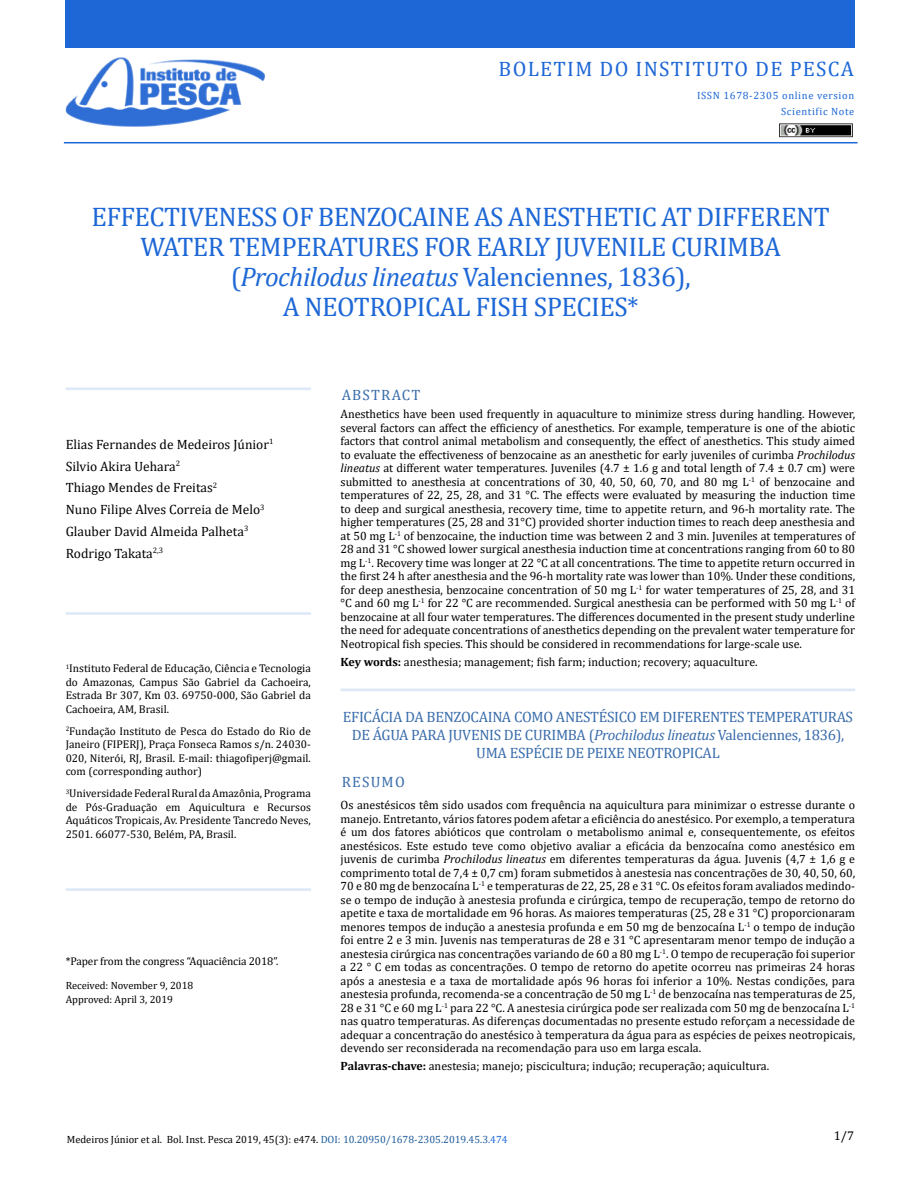
<style>
.page{position:relative;width:918px;height:1188px;background:#fff}
.page>*{position:absolute;margin:0;border:0;box-sizing:border-box;transform-origin:0 0}
.t1{font:27px/30px "Cambria";letter-spacing:-.02em;color:#1d67d6;text-align:center}
.t2{font:21px "Cambria";letter-spacing:.06em;color:#1d67d6}
.t3{font:15px/18px "Cambria";letter-spacing:-.02em;color:#396cab;text-align:center}
.t4{font:15px "Cambria";letter-spacing:.08em;color:#396cab}
.t5{font:13.5px/21.8px "Cambria";color:#000}
.t6{font:12.75px "Cambria";color:#000}
.t7{font:12px/13.5px "Cambria";color:#000;text-align:justify}
.t8{font:11.25px/13.5px "Cambria";color:#000;text-align:justify}
.t9{font:10.5px/13.2px "Cambria";color:#000}
.t10{font:10.5px/16px "Cambria";letter-spacing:.06em;color:#1d67d6;text-align:right}
.s1{font-style:italic}
.s2{font-weight:700}
.s3{color:#215e9e}
.s4{color:#1d67d6}
</style>
<div class="page">
<div style="left:65px;top:0;width:790px;height:47px;background:#1d67d6"></div>
<hr style="left:64px;top:142px;width:794px;height:1px;background:#1d67d6">
<img style="left:65px;top:57px;width:200px;height:70px">
<img style="left:779px;top:123px;width:74px;height:15px">
<hr style="left:66px;top:388px;width:245px;height:2px;background:#dee9f7">
<hr style="left:66px;top:612px;width:245px;height:3px;background:#dee9f7">
<hr style="left:66px;top:888px;width:245px;height:3px;background:#dee9f7">
<hr style="left:341px;top:689px;width:514px;height:2px;background:#dee9f7">
<h2 class="t2" style="left:499px;top:56px;width:357px">BOLETIM DO INSTITUTO DE PESCA</h2>
<p class="t10" style="left:697px;top:87px;width:159px">ISSN 1678-2305 online version<br>Scientific Note</p>
<h1 class="t1" style="left:92px;top:202px;width:740px">EFFECTIVENESS OF BENZOCAINE AS ANESTHETIC AT DIFFERENT WATER TEMPERATURES FOR EARLY JUVENILE CURIMBA (<span class="s1">Prochilodus lineatus</span> Valenciennes, 1836),<br>A NEOTROPICAL FISH SPECIES*</h1>
<p class="t5" style="left:66px;top:433px;width:209px">Elias Fernandes de Medeiros Júnior<sup>1<br></sup>Silvio Akira Uehara<sup>2<br></sup>Thiago Mendes de Freitas<sup>2<br></sup>Nuno Filipe Alves Correia de Melo<sup>3<br></sup>Glauber David Almeida Palheta<sup>3<br></sup>Rodrigo Takata<sup>2,3</sup></p>
<p class="t8" style="left:66px;top:662px;width:247px"><sup>1</sup>Instituto Federal de Educação, Ciência e Tecnologia do Amazonas, Campus São Gabriel da Cachoeira, Estrada Br 307, Km 03. 69750-000, São Gabriel da Cachoeira, AM, Brasil.</p>
<p class="t8" style="left:66px;top:724px;width:247px"><sup>2</sup>Fundação Instituto de Pesca do Estado do Rio de Janeiro (FIPERJ), Praça Fonseca Ramos s/n. 24030- 020, Niterói, RJ, Brasil. E-mail: thiagofiperj@gmail. com (corresponding author)</p>
<p class="t8" style="left:66px;top:787px;width:247px"><sup>3</sup>Universidade Federal Rural da Amazônia, Programa de Pós-Graduação em Aquicultura e Recursos Aquáticos Tropicais, Av. Presidente Tancredo Neves, 2501. 66077-530, Belém, PA, Brasil.</p>
<p class="t8" style="left:66px;top:955px;width:214px">*Paper from the congress “Aquaciência 2018”.</p>
<p class="t9" style="left:66px;top:979px;width:129px">Received: November 9, 2018<br>Approved: April 3, 2019</p>
<p class="t4" style="left:342px;top:386px;width:80px">ABSTRACT</p>
<p class="t7" style="left:341px;top:407px;width:516px">Anesthetics have been used frequently in aquaculture to minimize stress during handling. However, several factors can affect the efficiency of anesthetics. For example, temperature is one of the abiotic factors that control animal metabolism and consequently, the effect of anesthetics. This study aimed to evaluate the effectiveness of benzocaine as an anesthetic for early juveniles of curimba <span class="s1">Prochilodus lineatus</span> at different water temperatures. Juveniles (4.7 ± 1.6 g and total length of 7.4 ± 0.7 cm) were submitted to anesthesia at concentrations of 30, 40, 50, 60, 70, and 80 mg L<sup>-1</sup> of benzocaine and temperatures of 22, 25, 28, and 31 °C. The effects were evaluated by measuring the induction time to deep and surgical anesthesia, recovery time, time to appetite return, and 96-h mortality rate. The higher temperatures (25, 28 and 31°C) provided shorter induction times to reach deep anesthesia and at 50 mg L<sup>-1</sup> of benzocaine, the induction time was between 2 and 3 min. Juveniles at temperatures of 28 and 31 °C showed lower surgical anesthesia induction time at concentrations ranging from 60 to 80 mg L<sup>-1</sup>. Recovery time was longer at 22 °C at all concentrations. The time to appetite return occurred in the first 24 h after anesthesia and the 96-h mortality rate was lower than 10%. Under these conditions, for deep anesthesia, benzocaine concentration of 50 mg L<sup>-1</sup> for water temperatures of 25, 28, and 31 °C and 60 mg L<sup>-1</sup> for 22 °C are recommended. Surgical anesthesia can be performed with 50 mg L<sup>-1</sup> of benzocaine at all four water temperatures. The differences documented in the present study underline the need for adequate concentrations of anesthetics depending on the prevalent water temperature for Neotropical fish species. This should be considered in recommendations for large-scale use.</p>
<p class="t7" style="left:341px;top:655px;width:418px"><span class="s2">Key words:</span> anesthesia; management; fish farm; induction; recovery; aquaculture.</p>
<p class="t3" style="left:343px;top:707px;width:512px">EFICÁCIA DA BENZOCAINA COMO ANESTÉSICO EM DIFERENTES TEMPERATURAS<br>DE ÁGUA PARA JUVENIS DE CURIMBA (<span class="s1">Prochilodus lineatus</span> Valenciennes, 1836),<br>UMA ESPÉCIE DE PEIXE NEOTROPICAL</p>
<p class="t3" style="left:342px;top:772px;width:65px">RESUMO</p>
<p class="t7" style="left:341px;top:798px;width:516px">Os anestésicos têm sido usados com frequência na aquicultura para minimizar o estresse durante o manejo. Entretanto, vários fatores podem afetar a eficiência do anestésico. Por exemplo, a temperatura é um dos fatores abióticos que controlam o metabolismo animal e, consequentemente, os efeitos anestésicos. Este estudo teve como objetivo avaliar a eficácia da benzocaína como anestésico em juvenis de curimba <span class="s1">Prochilodus lineatus</span> em diferentes temperaturas da água. Juvenis (4,7 ± 1,6 g e comprimento total de 7,4 ± 0,7 cm) foram submetidos à anestesia nas concentrações de 30, 40, 50, 60, 70 e 80 mg de benzocaína L<sup>-1</sup> e temperaturas de 22, 25, 28 e 31 °C. Os efeitos foram avaliados medindo&shy;se o tempo de indução à anestesia profunda e cirúrgica, tempo de recuperação, tempo de retorno do apetite e taxa de mortalidade em 96 horas. As maiores temperaturas (25, 28 e 31 °C) proporcionaram menores tempos de indução a anestesia profunda e em 50 mg de benzocaína L<sup>-1</sup> o tempo de indução foi entre 2 e 3 min. Juvenis nas temperaturas de 28 e 31 °C apresentaram menor tempo de indução a anestesia cirúrgica nas concentrações variando de 60 a 80 mg L<sup>-1</sup>. O tempo de recuperação foi superior a 22 ° C em todas as concentrações. O tempo de retorno do apetite ocorreu nas primeiras 24 horas após a anestesia e a taxa de mortalidade após 96 horas foi inferior a 10%. Nestas condições, para anestesia profunda, recomenda-se a concentração de 50 mg L<sup>-1</sup> de benzocaína nas temperaturas de 25, 28 e 31 °C e 60 mg L<sup>-1</sup> para 22 °C. A anestesia cirúrgica pode ser realizada com 50 mg de benzocaína L<sup>-1 </sup>nas quatro temperaturas. As diferenças documentadas no presente estudo reforçam a necessidade de adequar a concentração do anestésico à temperatura da água para as espécies de peixes neotropicais, devendo ser reconsiderada na recomendação para uso em larga escala.</p>
<p class="t7" style="left:341px;top:1059px;width:430px"><span class="s2">Palavras-chave:</span> anestesia; manejo; piscicultura; indução; recuperação; aquicultura.</p>
<p class="t9" style="left:67px;top:1132px;width:442px">Medeiros Júnior et al. Bol. Inst. Pesca 2019, 45(3): e474. <span class="s3">DOI: 10.20950/1678-2305.2019.45.3.</span><span class="s4">474</span></p>
<p class="t6" style="left:834px;top:1129px;width:22px">1/7</p>
</div>
